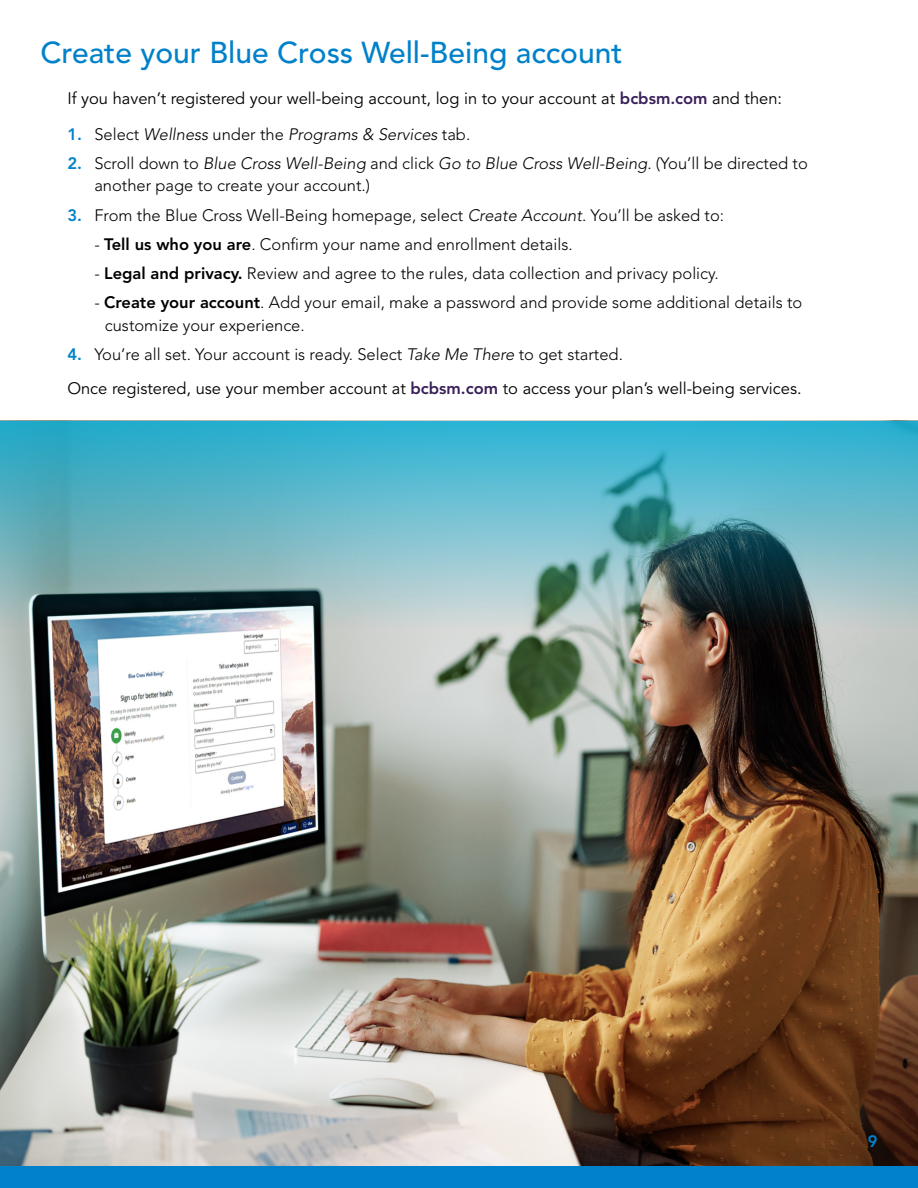
<style>
.page{position:relative;width:918px;height:1188px;background:#fff}
.page>*{position:absolute;margin:0;border:0;box-sizing:border-box;transform-origin:0 0}
.t1{font:500 30px "Avenir LT Std";color:#0081c9}
.t2{font:300 16.5px/22.5px "Avenir LT Std";color:#000}
.t3{font:16.5px/33.8px "Avenir LT Std";color:#000}
.t4{font:italic 300 16.5px "Avenir LT Std";color:#000}
.t5{font:800 16.5px "Avenir LT Std";color:#0081c9}
.s1{font-weight:800;color:#392059}
.s2{font-weight:800;font-style:normal;color:#0081c9}
.s3{font-style:normal}
.s4{font-weight:800;color:#0081c9}
.s5{font-style:italic}
.s6{font-weight:800}
.s7{font-weight:300}
.s8{font-weight:300;font-style:italic}
</style>
<div class="page">
<img style="left:0;top:628px;width:918px;height:538px">
<div style="left:0;top:1166px;width:918px;height:22px;background:#0081c9"></div>
<img style="left:0;top:752px;width:1px;height:414px">
<svg style="left:0;top:421px;width:918px;height:207px;background:#63aab8"></svg>
<h1 class="t1" style="left:40px;top:35px;width:584px">Create your Blue Cross Well-Being account</h1>
<p class="t3" style="left:67px;top:82px;width:716px">If you haven’t registered your well-being account, log in to your account at <span class="s1">bcbsm.com</span> and then:</p>
<p class="t4" style="left:67px;top:124px;width:404px"><span class="s2">1.</span> <span class="s3">Select</span> Wellness <span class="s3">under the</span> Programs &amp; Services <span class="s3">tab.</span></p>
<p class="t2" style="left:94px;top:152px;width:715px;text-indent:-27px"><span class="s4">2.</span> Scroll down to <span class="s5">Blue Cross Well-Being</span> and click <span class="s5">Go to Blue Cross Well-Being</span>. (You’ll be directed to another page to create your account.)</p>
<p class="t2" style="left:67px;top:204px;width:658px"><span class="s4">3.</span> From the Blue Cross Well-Being homepage, select <span class="s5">Create Account</span>. You’ll be asked to:</p>
<p class="t2" style="left:94px;top:233px;width:480px">- <span class="s6">Tell us who you are</span>. Confirm your name and enrollment details.</p>
<p class="t2" style="left:94px;top:262px;width:626px">- <span class="s6">Legal and privacy.</span> Review and agree to the rules, data collection and privacy policy.</p>
<p class="t2" style="left:105px;top:292px;width:699px;text-indent:-10px">- <span class="s6">Create your account</span>. Add your email, make a password and provide some additional details to customize your experience.</p>
<p class="t3" style="left:67px;top:338px;width:736px"><span class="s4">4.</span> <span class="s7">You’re all set. Your account is ready. Select</span> <span class="s8">Take Me There</span> <span class="s7">to get started.<br></span>Once registered, use your member account at <span class="s1">bcbsm.com</span> to access your plan’s well-being services.</p>
<p class="t5" style="left:868px;top:1131px;width:11px">9</p>
</div>
